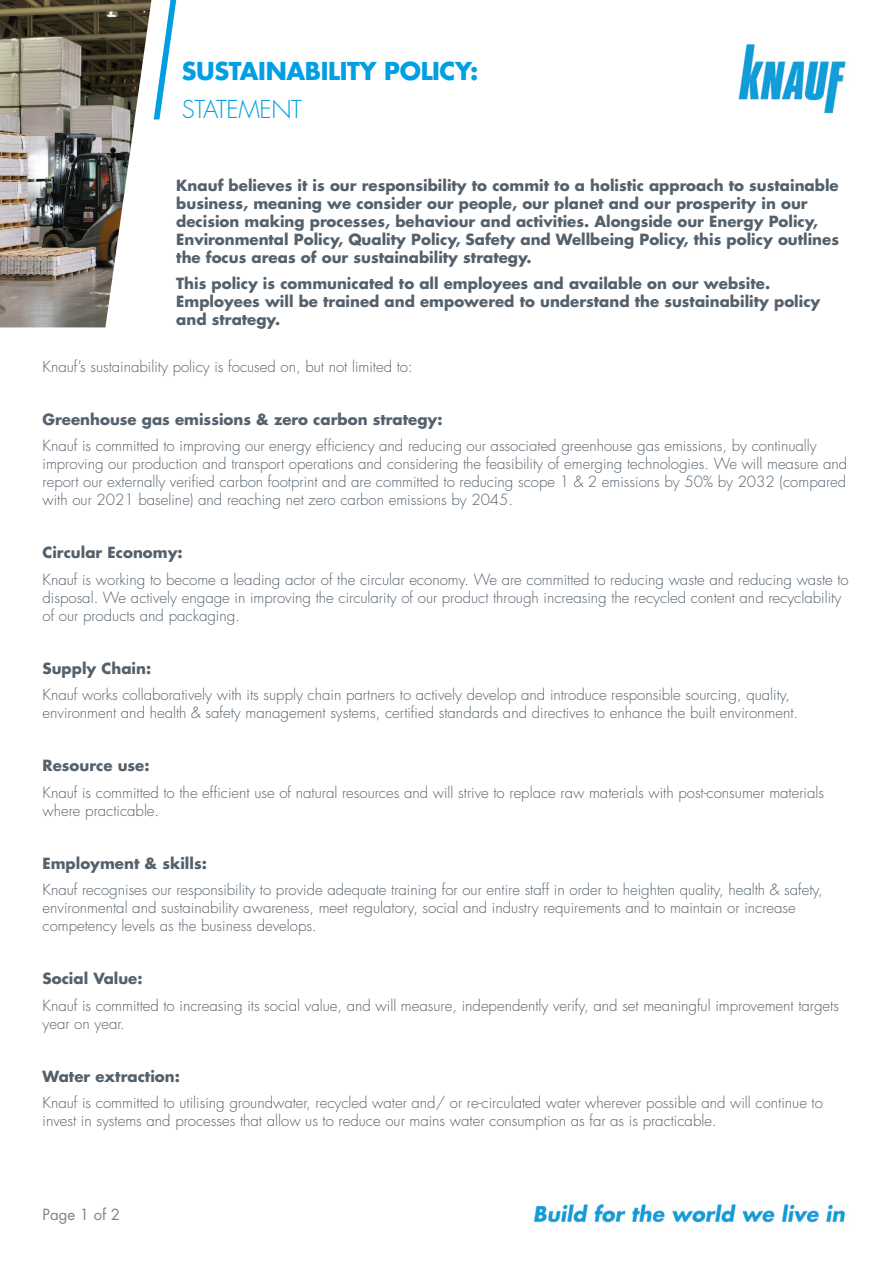
<style>
.page{position:relative;width:893px;height:1263px;background:#fff}
.page>*{position:absolute;margin:0;border:0;box-sizing:border-box;transform-origin:0 0}
.Paragraph_Style_2{font:700 24px "Futura Std";letter-spacing:-.015em;color:#009fe3}
.Paragraph_Style_2-2{font:300 24px "Futura Std";letter-spacing:-.015em;color:#009fe3}
.Paragraph_Style_3{font:300 15px/18px "Futura Std";color:#54616c}
.Paragraph_Style_3-2{font:700 15px/18px "Futura Std";color:#54616c}
.t1{font:15px "Futura Std";color:#7a848f}
</style>
<div class="page">
<img style="left:0;top:0;width:151px;height:327px">
<svg style="left:154px;top:0;width:22px;height:119px"></svg>
<img style="left:738px;top:43px;width:108px;height:71px">
<img style="left:533px;top:1203px;width:312px;height:20px">
<p class="Paragraph_Style_2" style="left:182px;top:55px;width:298px">SUSTAINABILITY POLICY:</p>
<p class="Paragraph_Style_2-2" style="left:182px;top:94px;width:122px">STATEMENT</p>
<p class="Paragraph_Style_3-2" style="left:176px;top:176px;width:664px">Knauf believes it is our responsibility to commit to a holistic approach to sustainable business, meaning we consider our people, our planet and our prosperity in our decision making processes, behaviour and activities. Alongside our Energy Policy, Environmental Policy, Quality Policy, Safety and Wellbeing Policy, this policy outlines the focus areas of our sustainability strategy.</p>
<p class="Paragraph_Style_3-2" style="left:176px;top:274px;width:646px">This policy is communicated to all employees and available on our website.<br>Employees will be trained and empowered to understand the sustainability policy and strategy.</p>
<p class="Paragraph_Style_3" style="left:43px;top:358px;width:372px">Knauf’s sustainability policy is focused on, but not limited to:</p>
<p class="Paragraph_Style_3-2" style="left:43px;top:410px;width:401px">Greenhouse gas emissions &amp; zero carbon strategy:</p>
<p class="Paragraph_Style_3" style="left:43px;top:437px;width:806px">Knauf is committed to improving our energy efficiency and reducing our associated greenhouse gas emissions, by continually improving our production and transport operations and considering the feasibility of emerging technologies. We will measure and report our externally verified carbon footprint and are committed to reducing scope 1 &amp; 2 emissions by 50% by 2032 (compared with our 2021 baseline) and reaching net zero carbon emissions by 2045.</p>
<p class="Paragraph_Style_3-2" style="left:43px;top:543px;width:142px">Circular Economy:</p>
<p class="Paragraph_Style_3" style="left:43px;top:571px;width:808px">Knauf is working to become a leading actor of the circular economy. We are committed to reducing waste and reducing waste to disposal. We actively engage in improving the circularity of our product through increasing the recycled content and recyclability of our products and packaging.</p>
<p class="Paragraph_Style_3-2" style="left:43px;top:659px;width:110px">Supply Chain:</p>
<p class="Paragraph_Style_3" style="left:43px;top:686px;width:757px">Knauf works collaboratively with its supply chain partners to actively develop and introduce responsible sourcing, quality, environment and health &amp; safety management systems, certified standards and directives to enhance the built environment.</p>
<p class="Paragraph_Style_3-2" style="left:43px;top:756px;width:109px">Resource use:</p>
<p class="Paragraph_Style_3" style="left:43px;top:784px;width:783px">Knauf is committed to the efficient use of natural resources and will strive to replace raw materials with post-consumer materials where practicable.</p>
<p class="Paragraph_Style_3-2" style="left:43px;top:854px;width:166px">Employment &amp; skills:</p>
<p class="Paragraph_Style_3" style="left:43px;top:881px;width:782px">Knauf recognises our responsibility to provide adequate training for our entire staff in order to heighten quality, health &amp; safety, environmental and sustainability awareness, meet regulatory, social and industry requirements and to maintain or increase competency levels as the business develops.</p>
<p class="Paragraph_Style_3-2" style="left:43px;top:969px;width:102px">Social Value:</p>
<p class="Paragraph_Style_3" style="left:43px;top:997px;width:798px">Knauf is committed to increasing its social value, and will measure, independently verify, and set meaningful improvement targets year on year.</p>
<p class="Paragraph_Style_3-2" style="left:43px;top:1067px;width:139px">Water extraction:</p>
<p class="Paragraph_Style_3" style="left:43px;top:1094px;width:782px">Knauf is committed to utilising groundwater, recycled water and/ or re-circulated water wherever possible and will continue to invest in systems and processes that allow us to reduce our mains water consumption as far as is practicable.</p>
<p class="t1" style="left:43px;top:1205px;width:79px">Page 1 of 2</p>
</div>
